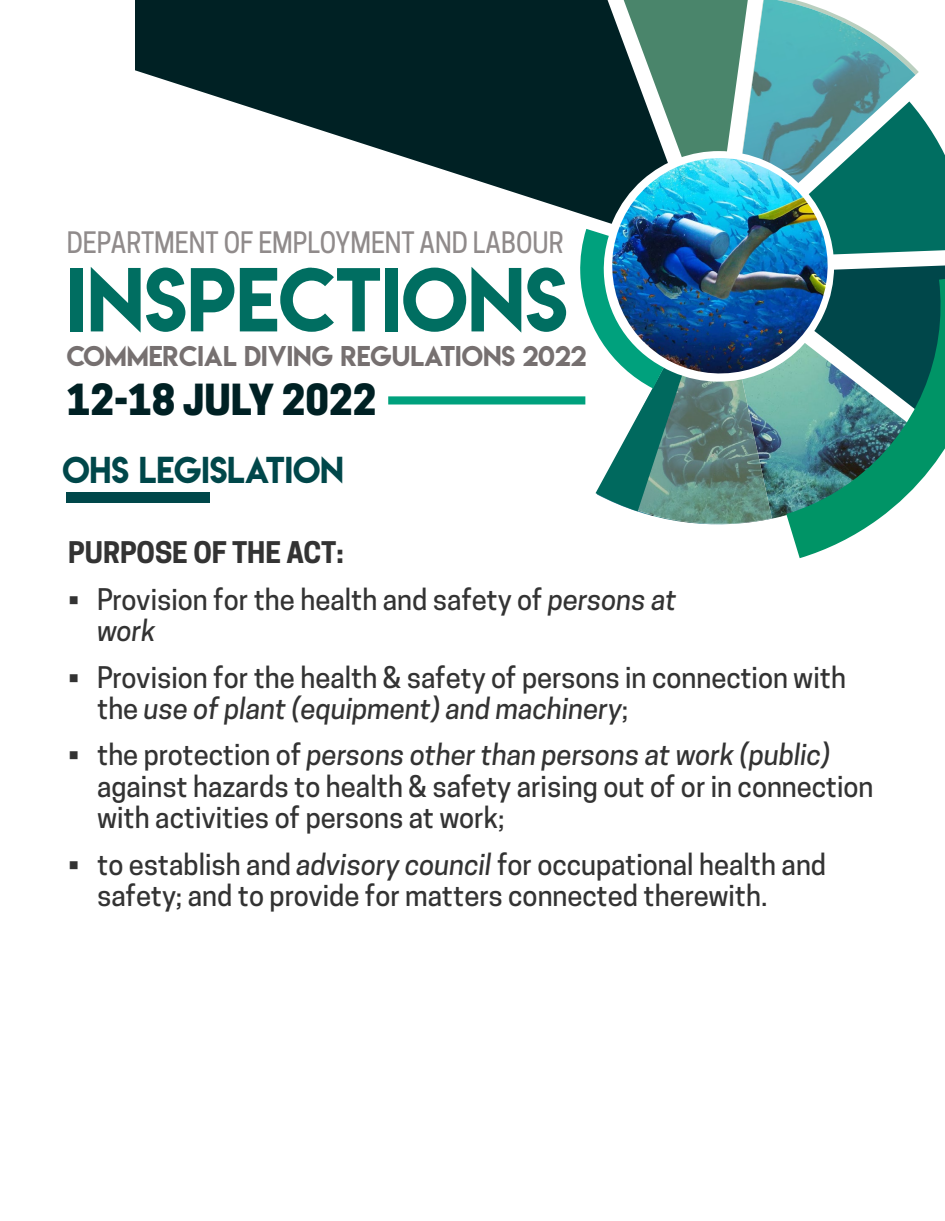
<style>
.page{position:relative;width:945px;height:1221px;background:#fff}
.page>*{position:absolute;margin:0;border:0;box-sizing:border-box;transform-origin:0 0}
.t1{font:80.33px "Lemon Milk";color:#006e61}
.t2{font:800 40.25px "Cooper Hewitt";color:#002124}
.t3{font:33.25px "Lemon Milk";color:#00474a}
.t4{font:500 28px/31.5px "Cooper Hewitt";color:#333}
.t5{font:700 28px "Cooper Hewitt";color:#333}
.t6{font:500 27.82px "Cooper Hewitt";color:#908b8b;scale:.9 1}
.t7{font:25.38px "Lemon Milk";color:#767070}
.s1{font-style:italic}
</style>
<div class="page">
<svg style="left:135px;top:0;width:784px;height:405px"></svg>
<svg style="left:580px;top:97px;width:365px;height:461px"></svg>
<img style="left:611px;top:158px;width:218px;height:216px">
<div style="left:67px;top:492px;width:143px;height:11px;background:#00474a"></div>
<p class="t6" style="left:67px;top:226px;width:554px">DEPARTMENT OF EMPLOYMENT AND LABOUR</p>
<h1 class="t1" style="left:67px;top:242px;width:502px">INSPECTIONS</h1>
<p class="t7" style="left:67px;top:338px;width:521px">COMMERCIAL DIVING REGULATIONS 2022</p>
<h2 class="t2" style="left:67px;top:376px;width:311px">12-18 JULY 2022</h2>
<p class="t3" style="left:62px;top:446px;width:283px">OHS LEGISLATION</p>
<p class="t5" style="left:68px;top:536px;width:277px">PURPOSE OF THE ACT:</p>
<p class="t4" style="left:97px;top:583px;width:581px;text-indent:-29px">• Provision for the health and safety of <span class="s1">persons at work</span></p>
<p class="t4" style="left:97px;top:661px;width:750px;text-indent:-29px">• Provision for the health &amp; safety of persons in connection with the <span class="s1">use of plant (equipment) and machinery</span>;</p>
<p class="t4" style="left:97px;top:739px;width:778px;text-indent:-29px">• the protection of <span class="s1">persons other than persons at work (public) </span>against hazards to health &amp; safety arising out of or in connection with activities of persons at work;</p>
<p class="t4" style="left:97px;top:848px;width:731px;text-indent:-29px">• to establish and <span class="s1">advisory council</span> for occupational health and safety; and to provide for matters connected therewith.</p>
</div>
